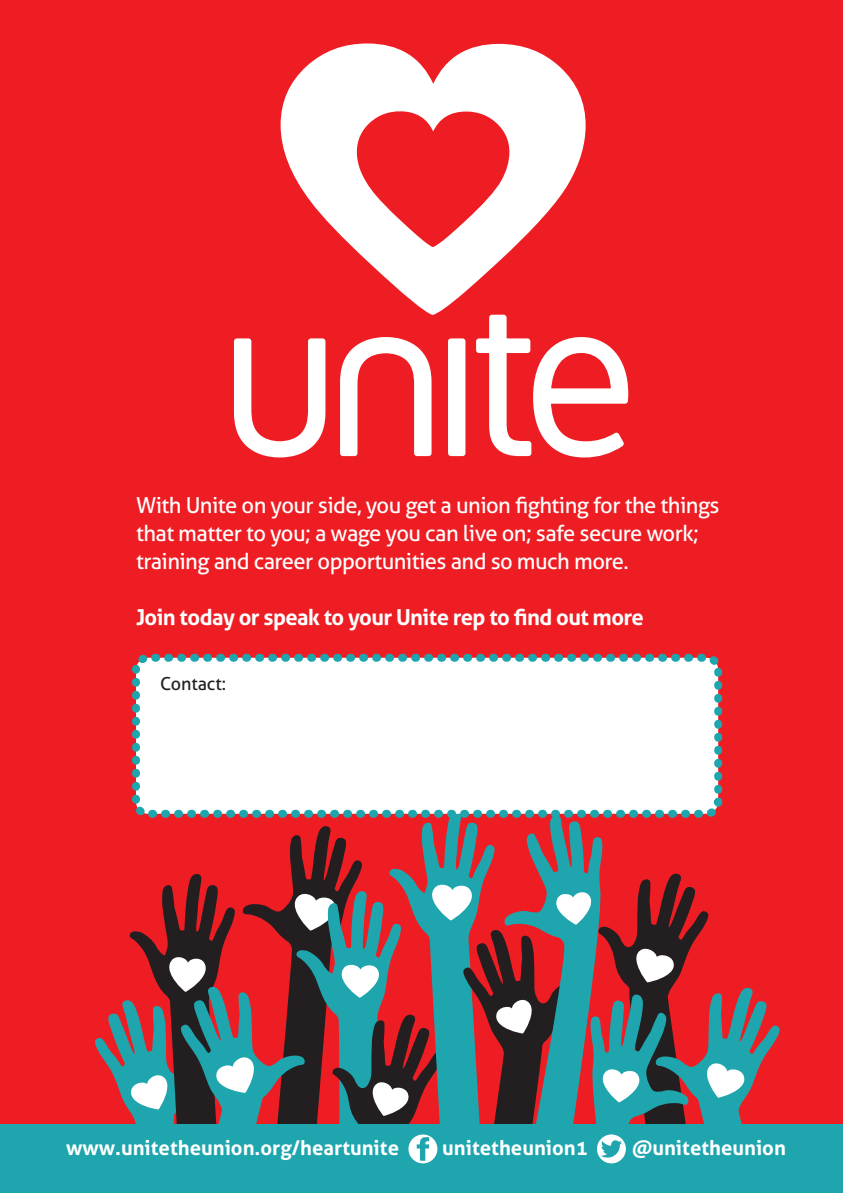
<style>
.page{position:relative;width:843px;height:1193px;background:#ee1d23}
.page>*{position:absolute;margin:0;border:0;box-sizing:border-box;transform-origin:0 0}
.t1{font:22px/28px "Aller";letter-spacing:-.025em;color:#fff}
.t2{font:700 22px "Aller";letter-spacing:-.025em;color:#fff}
.t3{font:700 20.4px "Aller";color:#fff}
.t4{font:18px "Aller";letter-spacing:-.005em;color:#231f20}
</style>
<div class="page">
<div style="left:451px;top:341px;width:12px;height:112px;background:#fff"></div>
<div style="left:448px;top:338px;width:17px;height:118px;border:6px solid #fff"></div>
<svg style="left:234px;top:338px;width:92px;height:120px"></svg>
<svg style="left:340px;top:337px;width:92px;height:120px"></svg>
<svg style="left:476px;top:315px;width:153px;height:143px"></svg>
<svg style="left:289px;top:826px;width:73px;height:47px"></svg>
<svg style="left:389px;top:818px;width:95px;height:55px"></svg>
<svg style="left:484px;top:818px;width:119px;height:55px"></svg>
<svg style="left:280px;top:43px;width:306px;height:272px;fill:#fff"></svg>
<svg style="left:357px;top:111px;width:152px;height:136px"></svg>
<div style="left:0;top:1124px;width:843px;height:69px;background:#1ea5ae"></div>
<svg style="left:95px;top:873px;width:685px;height:291px"></svg>
<div style="left:136px;top:658px;width:582px;height:156px;background:#fff;border-radius:12px"></div>
<div style="left:132px;top:654px;width:590px;height:164px;border:8px dashed #1ea5ae;border-radius:12px"></div>
<p class="t1" style="left:136px;top:491px;width:585px">With Unite on your side, you get a union fighting for the things that matter to you; a wage you can live on; safe secure work; training and career opportunities and so much more.</p>
<p class="t2" style="left:136px;top:604px;width:509px">Join today or speak to your Unite rep to find out more</p>
<p class="t4" style="left:160px;top:673px;width:68px">Contact:</p>
<p class="t3" style="left:66px;top:1135px;width:334px">www.unitetheunion.org/heartunite</p>
<p class="t3" style="left:442px;top:1135px;width:147px">unitetheunion1</p>
<p class="t3" style="left:632px;top:1135px;width:155px">@unitetheunion</p>
</div>
